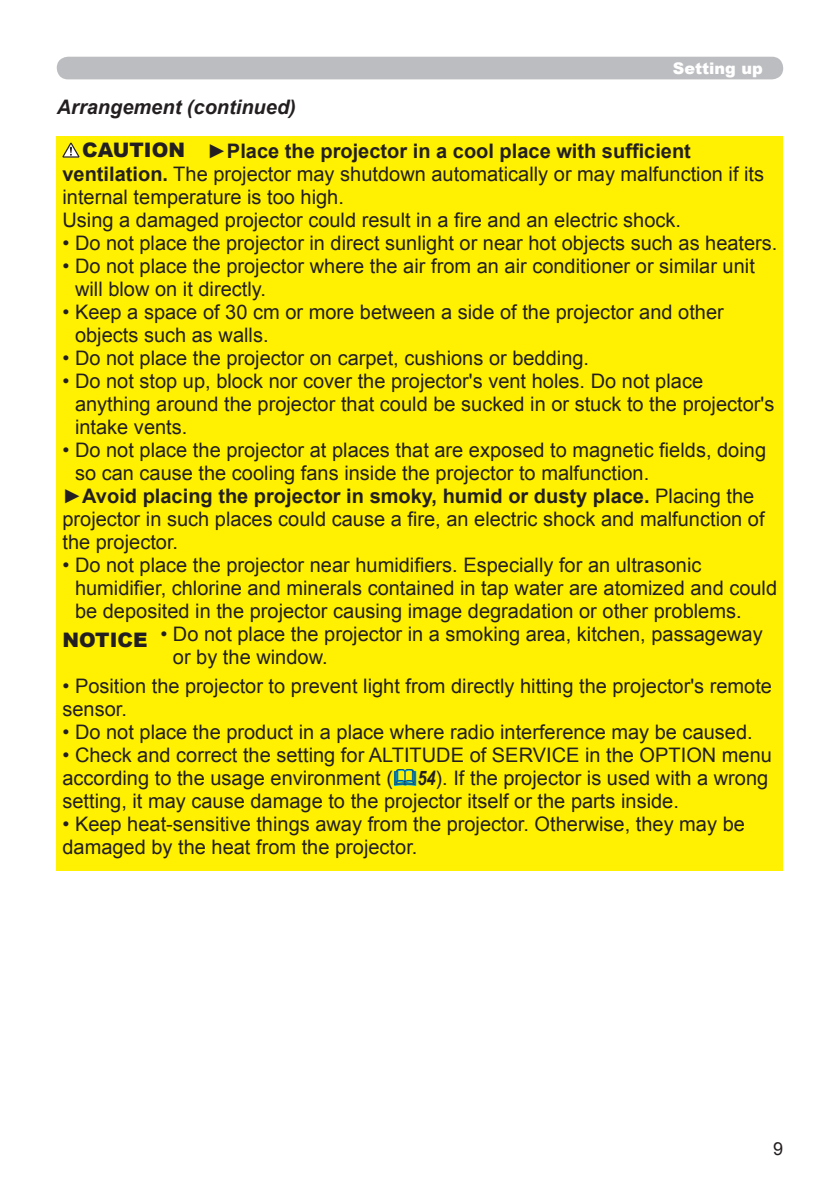
<style>
.page{position:relative;width:840px;height:1191px;background:#fff}
.page>*{position:absolute;margin:0;border:0;box-sizing:border-box;transform-origin:0 0}
.t1{font:20px/23px "Arial";color:#231f20}
.t2{font:700 20px "Arial";color:#231f20}
.t3{font:italic 700 20px "Arial";color:#231f20}
.t4{font:900 20px "Arial";color:#231f20}
.t5{font:18px "Arial";color:#231f20}
.t6{font:900 16px "Arial";color:#fff}
.s1{font-weight:700}
.s2{font-weight:400}
.s3{font-family:"Arial Narrow";font-weight:700;font-style:italic}
</style>
<div class="page">
<div style="left:57px;top:57px;width:725px;height:22px;background:#bcbdc0;border-radius:11px"></div>
<div style="left:57px;top:136px;width:725px;height:734px;background:#fff101"></div>
<svg style="left:62px;top:143px;width:17px;height:15px"></svg>
<svg style="left:394px;top:769px;width:22px;height:17px"></svg>
<p class="t6" style="left:672px;top:57px;width:91px">Setting up</p>
<p class="t3" style="left:57px;top:94px;width:240px">Arrangement (continued)</p>
<p class="t1" style="left:62px;top:140px;width:702px;text-indent:145px">►<span class="s1">Place the projector in a cool place with sufficient ventilation.</span> The projector may shutdown automatically or may malfunction if its internal temperature is too high.<br>Using a damaged projector could result in a fire and an electric shock.</p>
<p class="t1" style="left:62px;top:232px;width:716px">• Do not place the projector in direct sunlight or near hot objects such as heaters.</p>
<p class="t1" style="left:75px;top:255px;width:681px;text-indent:-13px">• Do not place the projector where the air from an air conditioner or similar unit will blow on it directly.</p>
<p class="t1" style="left:75px;top:301px;width:650px;text-indent:-13px">• Keep a space of 30 cm or more between a side of the projector and other objects such as walls.</p>
<p class="t1" style="left:62px;top:347px;width:528px">• Do not place the projector on carpet, cushions or bedding.</p>
<p class="t1" style="left:75px;top:370px;width:700px;text-indent:-13px">• Do not stop up, block nor cover the projector's vent holes. Do not place anything around the projector that could be sucked in or stuck to the projector's intake vents.</p>
<p class="t1" style="left:62px;top:439px;width:704px">• Do not place the projector at places that are exposed to magnetic fields, doing</p>
<p class="t1" style="left:75px;top:462px;width:575px">so can cause the cooling fans inside the projector to malfunction.</p>
<p class="t2" style="left:62px;top:483px;width:693px"><span class="s2">►</span>Avoid placing the projector in smoky, humid or dusty place. <span class="s2">Placing the</span></p>
<p class="t1" style="left:62px;top:508px;width:703px">projector in such places could cause a fire, an electric shock and malfunction of</p>
<p class="t1" style="left:62px;top:531px;width:117px">the projector.</p>
<p class="t1" style="left:75px;top:554px;width:703px;text-indent:-13px">• Do not place the projector near humidifiers. Especially for an ultrasonic humidifier, chlorine and minerals contained in tap water are atomized and could be deposited in the projector causing image degradation or other problems.</p>
<p class="t1" style="left:173px;top:623px;width:591px;text-indent:-13px">• Do not place the projector in a smoking area, kitchen, passageway or by the window.</p>
<p class="t1" style="left:62px;top:674px;width:710px">• Position the projector to prevent light from directly hitting the projector's remote sensor.</p>
<p class="t1" style="left:62px;top:720px;width:691px">• Do not place the product in a place where radio interference may be caused.</p>
<p class="t1" style="left:62px;top:743px;width:710px">• Check and correct the setting for ALTITUDE of SERVICE in the OPTION menu according to the usage environment ( <span class="s3">54</span>). If the projector is used with a wrong setting, it may cause damage to the projector itself or the parts inside.</p>
<p class="t1" style="left:62px;top:812px;width:683px">• Keep heat-sensitive things away from the projector. Otherwise, they may be damaged by the heat from the projector.</p>
<p class="t4" style="left:82px;top:135px;width:104px">CAUTION</p>
<p class="t4" style="left:62px;top:625px;width:87px">NOTICE</p>
<p class="t5" style="left:772px;top:1137px;width:12px">9</p>
</div>
